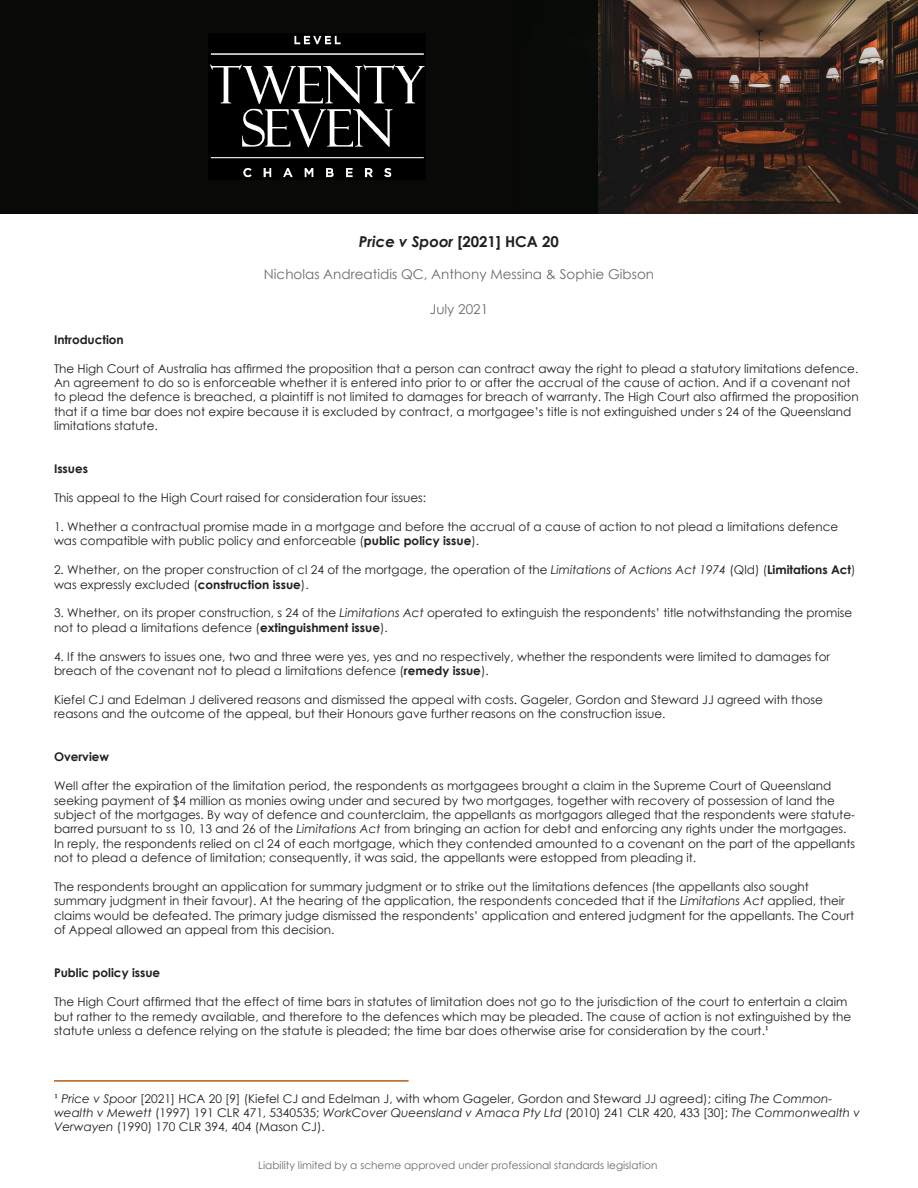
<style>
.page{position:relative;width:918px;height:1188px;background:#fff}
.page>*{position:absolute;margin:0;border:0;box-sizing:border-box;transform-origin:0 0}
.t1{font:italic 700 15px "Century Gothic";color:#231f20}
.t2{font:13.5px "Century Gothic";color:#6b6b6e}
.t3{font:12px/14.4px "Century Gothic";color:#231f20}
.t4{font:700 12px "Century Gothic";color:#231f20}
.t5{font:10.5px "Century Gothic";color:#6b6b6e}
.s1{font-style:normal}
.s2{font-weight:700}
.s3{font-style:italic}
.s4{font-family:"Minion Pro"}
</style>
<div class="page">
<div style="left:0;top:0;width:599px;height:213px;background:#090907"></div>
<img style="left:208px;top:33px;width:217px;height:147px">
<img style="left:599px;top:0;width:319px;height:213px">
<hr style="left:54px;top:1080px;width:355px;height:2px;background:#b55d13">
<p class="t1" style="left:359px;top:230px;width:202px">Price v Spoor <span class="s1">[2021] HCA 20</span></p>
<p class="t2" style="left:264px;top:265px;width:392px">Nicholas Andreatidis QC, Anthony Messina &amp; Sophie Gibson</p>
<p class="t2" style="left:430px;top:299px;width:60px">July 2021</p>
<p class="t4" style="left:54px;top:330px;width:71px">Introduction</p>
<p class="t3" style="left:54px;top:361px;width:806px">The High Court of Australia has affirmed the proposition that a person can contract away the right to plead a statutory limitations defence.<br>An agreement to do so is enforceable whether it is entered into prior to or after the accrual of the cause of action. And if a covenant not to plead the defence is breached, a plaintiff is not limited to damages for breach of warranty. The High Court also affirmed the proposition that if a time bar does not expire because it is excluded by contract, a mortgagee’s title is not extinguished under s 24 of the Queensland limitations statute.</p>
<p class="t4" style="left:54px;top:460px;width:36px">Issues</p>
<p class="t3" style="left:54px;top:490px;width:374px">This appeal to the High Court raised for consideration four issues:</p>
<p class="t3" style="left:54px;top:519px;width:786px">1. Whether a contractual promise made in a mortgage and before the accrual of a cause of action to not plead a limitations defence was compatible with public policy and enforceable (<span class="s2">public policy issue</span>).</p>
<p class="t3" style="left:54px;top:562px;width:803px">2. Whether, on the proper construction of cl 24 of the mortgage, the operation of the <span class="s3">Limitations of Actions Act 1974</span> (Qld) (<span class="s2">Limitations Act</span>) was expressly excluded (<span class="s2">construction issue</span>).</p>
<p class="t3" style="left:54px;top:606px;width:800px">3. Whether, on its proper construction, s 24 of the <span class="s3">Limitations Act</span> operated to extinguish the respondents’ title notwithstanding the promise not to plead a limitations defence (<span class="s2">extinguishment issue</span>).</p>
<p class="t3" style="left:54px;top:649px;width:778px">4. If the answers to issues one, two and three were yes, yes and no respectively, whether the respondents were limited to damages for breach of the covenant not to plead a limitations defence (<span class="s2">remedy issue</span>).</p>
<p class="t3" style="left:54px;top:692px;width:770px">Kiefel CJ and Edelman J delivered reasons and dismissed the appeal with costs. Gageler, Gordon and Steward JJ agreed with those reasons and the outcome of the appeal, but their Honours gave further reasons on the construction issue.</p>
<p class="t4" style="left:54px;top:748px;width:57px">Overview</p>
<p class="t3" style="left:54px;top:778px;width:803px">Well after the expiration of the limitation period, the respondents as mortgagees brought a claim in the Supreme Court of Queensland seeking payment of $4 million as monies owing under and secured by two mortgages, together with recovery of possession of land the subject of the mortgages. By way of defence and counterclaim, the appellants as mortgagors alleged that the respondents were statute&shy;barred pursuant to ss 10, 13 and 26 of the <span class="s3">Limitations Act</span> from bringing an action for debt and enforcing any rights under the mortgages.<br>In reply, the respondents relied on cl 24 of each mortgage, which they contended amounted to a covenant on the part of the appellants not to plead a defence of limitation; consequently, it was said, the appellants were estopped from pleading it.</p>
<p class="t3" style="left:54px;top:879px;width:802px">The respondents brought an application for summary judgment or to strike out the limitations defences (the appellants also sought summary judgment in their favour). At the hearing of the application, the respondents conceded that if the <span class="s3">Limitations Act</span> applied, their claims would be defeated. The primary judge dismissed the respondents’ application and entered judgment for the appellants. The Court of Appeal allowed an appeal from this decision.</p>
<p class="t4" style="left:54px;top:964px;width:108px">Public policy issue</p>
<p class="t3" style="left:54px;top:994px;width:799px">The High Court affirmed that the effect of time bars in statutes of limitation does not go to the jurisdiction of the court to entertain a claim but rather to the remedy available, and therefore to the defences which may be pleaded. The cause of action is not extinguished by the statute unless a defence relying on the statute is pleaded; the time bar does otherwise arise for consideration by the court.<span class="s4">1</span></p>
<p class="t3" style="left:54px;top:1091px;width:808px"><span class="s4">¹</span> <span class="s3">Price v Spoor</span> [2021] HCA 20 [9] (Kiefel CJ and Edelman J, with whom Gageler, Gordon and Steward JJ agreed); citing <span class="s3">The Common&shy;wealth v Mewett</span> (1997) 191 CLR 471, 5340535; <span class="s3">WorkCover Queensland v Amaca Pty Ltd</span> (2010) 241 CLR 420, 433 [30]; <span class="s3">The Commonwealth v<br>Verwayen</span> (1990) 170 CLR 394, 404 (Mason CJ).</p>
<p class="t5" style="left:258px;top:1158px;width:401px">Liability limited by a scheme approved under professional standards legislation</p>
</div>
